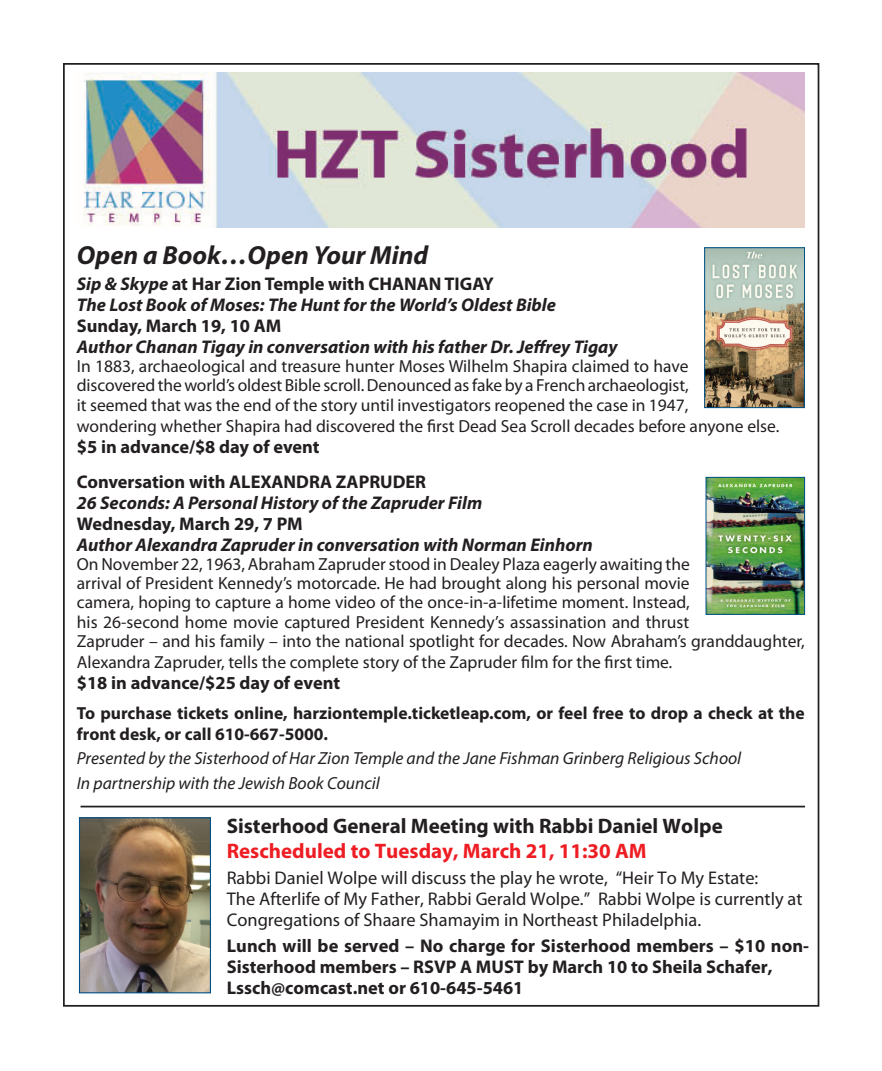
<style>
.page{position:relative;width:882px;height:1071px;background:#fff}
.page>*{position:absolute;margin:0;border:0;box-sizing:border-box;transform-origin:0 0}
.Normal{font:italic 700 26.25px "Myriad Pro";color:#231f20}
.Body_text{font:700 21px "Myriad Pro";color:#231f20}
.Body_text-2{font:700 21px "Myriad Pro";color:#ee1d23}
.Normal-2{font:italic 700 18.38px "Myriad Pro";color:#231f20}
.Body_text-3{font:18.38px "Myriad Pro";color:#231f20}
.Normal-3{font:700 18.38px "Myriad Pro";color:#231f20}
.Body_text-4{font:700 18.38px/21px "Myriad Pro";color:#231f20}
.Normal-4{font:17.5px/19.2px "Myriad Pro";color:#231f20;text-align:justify}
.Normal-5{font:italic 17.5px "Myriad Pro";color:#231f20}
.Normal-6{font:700 17.5px/21px "Myriad Pro";color:#231f20}
.s1{font-style:italic}
</style>
<div class="page">
<img style="left:83px;top:72px;width:722px;height:155px">
<img style="left:81px;top:819px;width:128px;height:172px">
<div style="left:79px;top:817px;width:132px;height:176px;border:1px solid #005187"></div>
<hr style="left:81px;top:806px;width:724px;height:1px;background:#231f20">
<img style="left:706px;top:249px;width:97px;height:157px">
<div style="left:704px;top:247px;width:101px;height:161px;border:1px solid #005187"></div>
<img style="left:708px;top:479px;width:95px;height:134px">
<div style="left:706px;top:477px;width:99px;height:138px;border:1px solid #005187"></div>
<p class="Normal" style="left:77px;top:238px;width:353px">Open a Book…Open Your Mind</p>
<p class="Normal-3" style="left:77px;top:272px;width:418px"><span class="s1">Sip &amp; Skype</span> at Har Zion Temple with CHANAN TIGAY</p>
<p class="Normal-2" style="left:77px;top:293px;width:481px">The Lost Book of Moses: The Hunt for the World’s Oldest Bible</p>
<p class="Normal-3" style="left:77px;top:314px;width:206px">Sunday, March 19, 10 AM</p>
<p class="Normal-2" style="left:77px;top:335px;width:542px">Author Chanan Tigay in conversation with his father Dr. Jeffrey Tigay</p>
<p class="Normal-4" style="left:77px;top:356px;width:613px">In 1883, archaeological and treasure hunter Moses Wilhelm Shapira claimed to have discovered the world’s oldest Bible scroll. Denounced as fake by a French archaeologist, it seemed that was the end of the story until investigators reopened the case in 1947,</p>
<p class="Normal-4" style="left:77px;top:416px;width:704px">wondering whether Shapira had discovered the first Dead Sea Scroll decades before anyone else.</p>
<p class="Normal-3" style="left:77px;top:434px;width:244px">$5 in advance/$8 day of event</p>
<p class="Normal-3" style="left:77px;top:469px;width:351px">Conversation with ALEXANDRA ZAPRUDER</p>
<p class="Normal-2" style="left:77px;top:490px;width:407px">26 Seconds: A Personal History of the Zapruder Film</p>
<p class="Normal-3" style="left:77px;top:511px;width:227px">Wednesday, March 29, 7 PM</p>
<p class="Normal-2" style="left:77px;top:532px;width:517px">Author Alexandra Zapruder in conversation with Norman Einhorn</p>
<p class="Normal-4" style="left:77px;top:554px;width:729px;text-align:left">On November 22, 1963, Abraham Zapruder stood in Dealey Plaza eagerly awaiting the<br>arrival of President Kennedy’s motorcade. He had brought along his personal movie<br>camera, hoping to capture a home video of the once-in-a-lifetime moment. Instead,<br>his 26-second home movie captured President Kennedy’s assassination and thrust<br>Zapruder – and his family – into the national spotlight for decades. Now Abraham’s granddaughter,</p>
<p class="Normal-4" style="left:77px;top:652px;width:597px">Alexandra Zapruder, tells the complete story of the Zapruder film for the first time<span class="s1">.</span></p>
<p class="Normal-3" style="left:77px;top:671px;width:265px">$18 in advance/$25 day of event</p>
<p class="Normal-6" style="left:77px;top:702px;width:729px">To purchase tickets online, harziontemple.ticketleap.com, or feel free to drop a check at the front desk, or call 610-667-5000.</p>
<p class="Normal-5" style="left:77px;top:747px;width:666px">Presented by the Sisterhood of Har Zion Temple and the Jane Fishman Grinberg Religious School</p>
<p class="Normal-5" style="left:77px;top:772px;width:304px">In partnership with the Jewish Book Council</p>
<p class="Body_text" style="left:227px;top:812px;width:498px">Sisterhood General Meeting with Rabbi Daniel Wolpe</p>
<p class="Body_text-2" style="left:227px;top:837px;width:421px">Rescheduled to Tuesday, March 21, 11:30 AM</p>
<p class="Body_text-3" style="left:227px;top:866px;width:533px">Rabbi Daniel Wolpe will discuss the play he wrote, “Heir To My Estate:</p>
<p class="Body_text-3" style="left:227px;top:887px;width:577px">The Afterlife of My Father, Rabbi Gerald Wolpe.” Rabbi Wolpe is currently at</p>
<p class="Body_text-3" style="left:227px;top:908px;width:476px">Congregations of Shaare Shamayim in Northeast Philadelphia.</p>
<p class="Body_text-4" style="left:227px;top:935px;width:584px">Lunch will be served – No charge for Sisterhood members – $10 non-<br>Sisterhood members – RSVP A MUST by March 10 to Sheila Schafer,</p>
<p class="Body_text-4" style="left:227px;top:977px;width:298px">Lssch@comcast.net or 610-645-5461</p>
</div>
